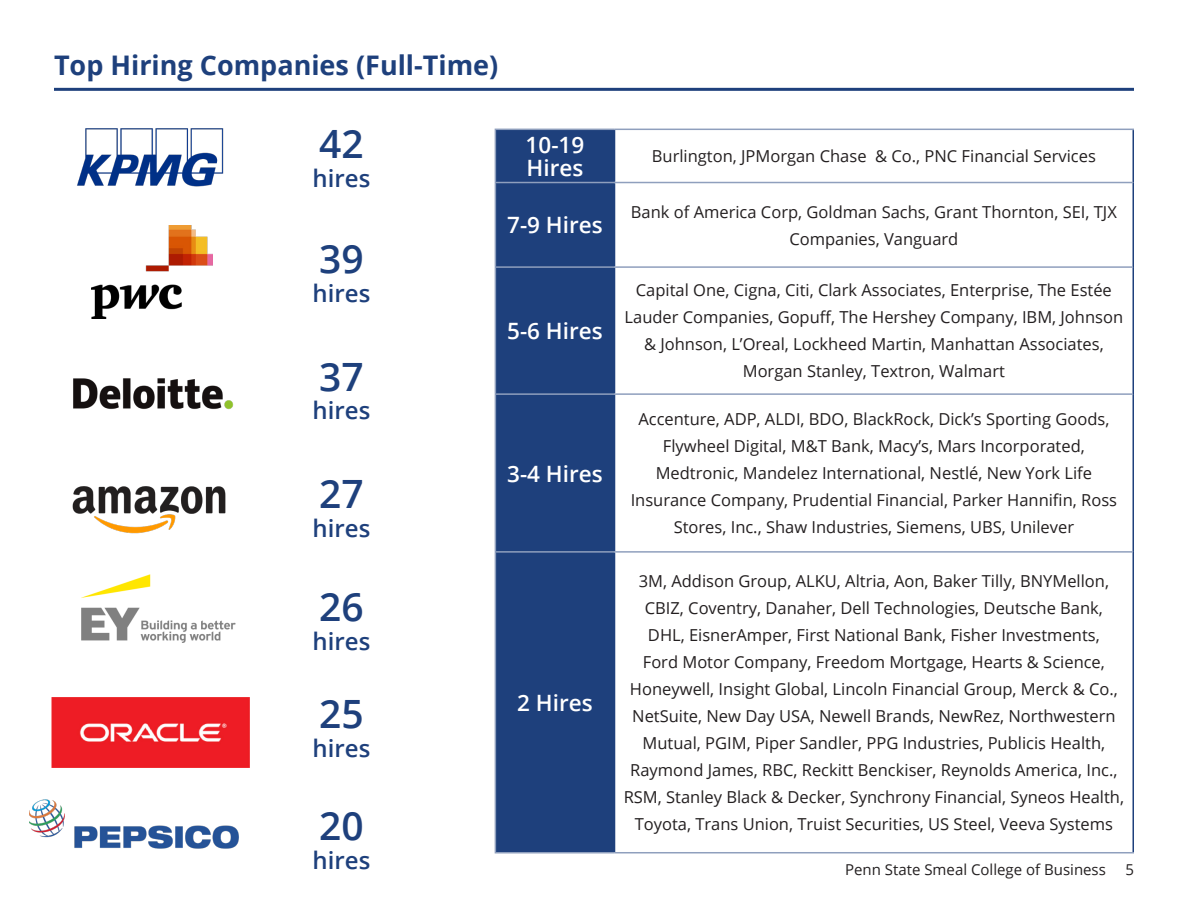
<style>
.page{position:relative;width:1188px;height:918px;background:#fff}
.page>*{position:absolute;margin:0;border:0;box-sizing:border-box;transform-origin:0 0}
.t1{font:600 39px "Open Sans";color:#1e407c}
.t2{font:700 27px "Open Sans";color:#1e407c}
.t3{font:600 24px "Open Sans";color:#1e407c}
.t4{font:600 22.5px/22.5px "Open Sans";color:#fff}
.t5{font:16.5px/27px "Open Sans";color:#231f20;text-align:center}
.t6{font:15px "Open Sans";color:#231f20}
</style>
<div class="page">
<hr style="left:54px;top:88px;width:1080px;height:3px;background:#1e407c">
<img style="left:91px;top:225px;width:121px;height:93px">
<img style="left:82px;top:574px;width:153px;height:68px">
<img style="left:77px;top:128px;width:147px;height:59px">
<img style="left:51px;top:698px;width:199px;height:69px">
<img style="left:73px;top:378px;width:161px;height:32px">
<div style="left:496px;top:130px;width:118px;height:722px;background:#1e407c"></div>
<hr style="left:614px;top:130px;width:1px;height:52px;background:#1e407c">
<hr style="left:1132px;top:130px;width:2px;height:53px;background:#1e407c">
<hr style="left:614px;top:183px;width:1px;height:83px;background:#1e407c">
<hr style="left:1132px;top:183px;width:2px;height:84px;background:#1e407c">
<hr style="left:614px;top:268px;width:1px;height:125px;background:#1e407c">
<hr style="left:1132px;top:267px;width:2px;height:127px;background:#1e407c">
<hr style="left:614px;top:395px;width:1px;height:156px;background:#1e407c">
<hr style="left:1132px;top:394px;width:2px;height:158px;background:#1e407c">
<hr style="left:614px;top:553px;width:1px;height:299px;background:#1e407c">
<hr style="left:1132px;top:552px;width:2px;height:300px;background:#1e407c">
<hr style="left:495px;top:129px;width:120px;height:1px;background:#8f9fbd">
<hr style="left:495px;top:130px;width:1px;height:52px;background:#8f9fbd">
<hr style="left:615px;top:129px;width:519px;height:1px;background:#8f9fbd">
<hr style="left:495px;top:182px;width:120px;height:1px;background:#8f9fbd">
<hr style="left:495px;top:183px;width:1px;height:83px;background:#8f9fbd">
<hr style="left:615px;top:182px;width:517px;height:1px;background:#8f9fbd">
<hr style="left:495px;top:266px;width:120px;height:2px;background:#8f9fbd">
<hr style="left:495px;top:268px;width:1px;height:125px;background:#8f9fbd">
<hr style="left:615px;top:266px;width:517px;height:2px;background:#8f9fbd">
<hr style="left:495px;top:393px;width:120px;height:2px;background:#8f9fbd">
<hr style="left:495px;top:395px;width:1px;height:156px;background:#8f9fbd">
<hr style="left:615px;top:393px;width:517px;height:2px;background:#8f9fbd">
<hr style="left:495px;top:551px;width:120px;height:2px;background:#8f9fbd">
<hr style="left:495px;top:553px;width:1px;height:299px;background:#8f9fbd">
<hr style="left:615px;top:551px;width:517px;height:2px;background:#8f9fbd">
<hr style="left:495px;top:852px;width:120px;height:1px;background:#8f9fbd">
<hr style="left:615px;top:852px;width:519px;height:1px;background:#8f9fbd">
<img style="left:72px;top:487px;width:154px;height:47px">
<img style="left:29px;top:800px;width:210px;height:49px">
<p class="t2" style="left:54px;top:47px;width:446px">Top Hiring Companies (Full-Time)</p>
<p class="t1" style="left:319px;top:117px;width:46px">42</p>
<p class="t3" style="left:313px;top:162px;width:59px">hires</p>
<p class="t1" style="left:319px;top:232px;width:46px">39</p>
<p class="t3" style="left:313px;top:277px;width:59px">hires</p>
<p class="t1" style="left:319px;top:350px;width:46px">37</p>
<p class="t3" style="left:313px;top:394px;width:59px">hires</p>
<p class="t1" style="left:319px;top:467px;width:46px">27</p>
<p class="t3" style="left:313px;top:512px;width:59px">hires</p>
<p class="t1" style="left:319px;top:580px;width:46px">26</p>
<p class="t3" style="left:313px;top:625px;width:59px">hires</p>
<p class="t1" style="left:319px;top:687px;width:46px">25</p>
<p class="t3" style="left:313px;top:732px;width:59px">hires</p>
<p class="t1" style="left:319px;top:799px;width:46px">20</p>
<p class="t3" style="left:313px;top:844px;width:59px">hires</p>
<p class="t4" style="left:526px;top:133px;width:60px">10-19<br>Hires</p>
<p class="t5" style="left:652px;top:142px;width:446px">Burlington, JPMorgan Chase &amp; Co., PNC Financial Services</p>
<p class="t4" style="left:507px;top:214px;width:97px">7-9 Hires</p>
<p class="t5" style="left:631px;top:198px;width:487px">Bank of America Corp, Goldman Sachs, Grant Thornton, SEI, TJX<br>Companies, Vanguard</p>
<p class="t4" style="left:507px;top:319px;width:97px">5-6 Hires</p>
<p class="t4" style="left:507px;top:462px;width:97px">3-4 Hires</p>
<p class="t4" style="left:517px;top:691px;width:77px">2 Hires</p>
<p class="t5" style="left:625px;top:277px;width:500px">Capital One, Cigna, Citi, Clark Associates, Enterprise, The Estée Lauder Companies, Gopuff, The Hershey Company, IBM, Johnson &amp; Johnson, L’Oreal, Lockheed Martin, Manhattan Associates, Morgan Stanley, Textron, Walmart</p>
<p class="t5" style="left:631px;top:405px;width:488px">Accenture, ADP, ALDI, BDO, BlackRock, Dick’s Sporting Goods, Flywheel Digital, M&amp;T Bank, Macy’s, Mars Incorporated, Medtronic, Mandelez International, Nestlé, New York Life Insurance Company, Prudential Financial, Parker Hannifin, Ross Stores, Inc., Shaw Industries, Siemens, UBS, Unilever</p>
<p class="t5" style="left:624px;top:567px;width:502px">3M, Addison Group, ALKU, Altria, Aon, Baker Tilly, BNYMellon, CBIZ, Coventry, Danaher, Dell Technologies, Deutsche Bank,<br>DHL, EisnerAmper, First National Bank, Fisher Investments,<br>Ford Motor Company, Freedom Mortgage, Hearts &amp; Science, Honeywell, Insight Global, Lincoln Financial Group, Merck &amp; Co., NetSuite, New Day USA, Newell Brands, NewRez, Northwestern Mutual, PGIM, Piper Sandler, PPG Industries, Publicis Health, Raymond James, RBC, Reckitt Benckiser, Reynolds America, Inc., RSM, Stanley Black &amp; Decker, Synchrony Financial, Syneos Health, Toyota, Trans Union, Truist Securities, US Steel, Veeva Systems</p>
<p class="t6" style="left:845px;top:860px;width:262px">Penn State Smeal College of Business</p>
<p class="t6" style="left:1125px;top:860px;width:10px">5</p>
</div>
